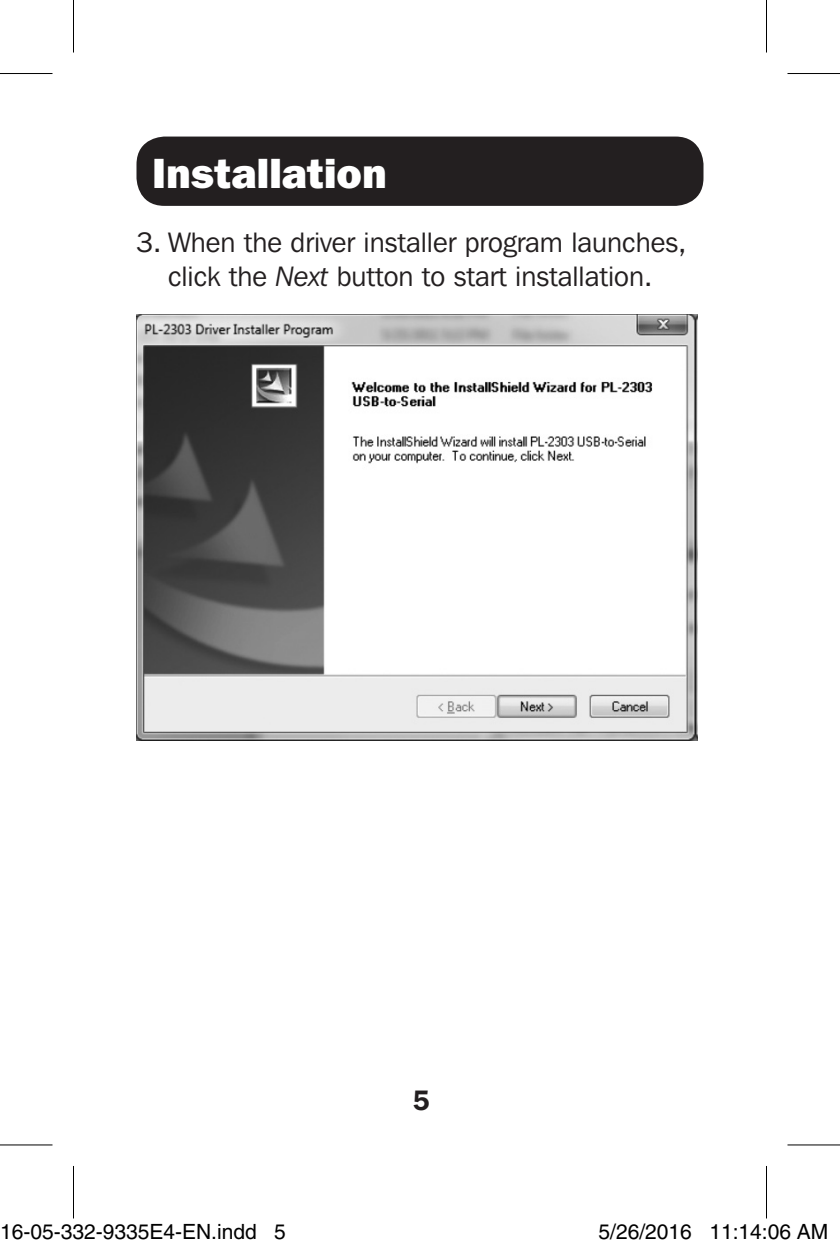
<style>
.page{position:relative;width:840px;height:1250px;background:#fff}
.page>*{position:absolute;margin:0;border:0;box-sizing:border-box;transform-origin:0 0}
.t1{font:800 42px "Franklin Gothic IT Cby BT";color:#fff}
.t2{font:28px/33.6px "Franklin Gothic IT Cby BT";color:#231f20;text-align:center}
.t3{font:600 28px "Franklin Gothic IT Cby BT";color:#231f20}
.t4{font:21px "Helvetica";color:#000}
.s1{font-style:italic}
</style>
<div class="page">
<div style="left:136px;top:136px;width:568px;height:70px;background:#231f20;border-radius:28px"></div>
<img style="left:136px;top:314px;width:561px;height:426px">
<svg style="left:0;top:1145px;width:52px;height:1px"></svg>
<svg style="left:788px;top:1145px;width:52px;height:1px"></svg>
<hr style="left:0;top:73px;width:52px;height:1px;background:#000">
<hr style="left:788px;top:73px;width:52px;height:1px;background:#000">
<hr style="left:0;top:1144px;width:52px;height:1px;background:#000">
<hr style="left:788px;top:1144px;width:52px;height:1px;background:#000">
<hr style="left:73px;top:0;width:1px;height:52px;background:#000">
<hr style="left:73px;top:1166px;width:1px;height:52px;background:#000">
<hr style="left:766px;top:0;width:1px;height:52px;background:#000">
<hr style="left:766px;top:1166px;width:1px;height:52px;background:#000">
<div style="left:32px;top:1225px;width:8px;height:13px;border:1px solid #fff;border-radius:50%"></div>
<div style="left:30px;top:1224px;width:12px;height:16px;border:1px solid #fff;border-radius:50%"></div>
<div style="left:659px;top:1225px;width:8px;height:13px;border:1px solid #fff;border-radius:50%"></div>
<div style="left:657px;top:1224px;width:11px;height:16px;border:1px solid #fff;border-radius:50%"></div>
<div style="left:770px;top:1225px;width:7px;height:13px;border:1px solid #fff;border-radius:50%"></div>
<div style="left:768px;top:1224px;width:11px;height:16px;border:1px solid #fff;border-radius:50%"></div>
<p class="t1" style="left:152px;top:146px;width:236px">Installation</p>
<p class="t2" style="left:136px;top:225px;width:551px">3. When the driver installer program launches, click the <span class="s1">Next</span> button to start installation.</p>
<p class="t3" style="left:413px;top:1082px;width:19px">5</p>
<p class="t4" style="left:0;top:1219px;width:287px">16-05-332-9335E4-EN.indd 5</p>
<p class="t4" style="left:598px;top:1219px;width:231px">5/26/2016 11:14:06 AM</p>
</div>
